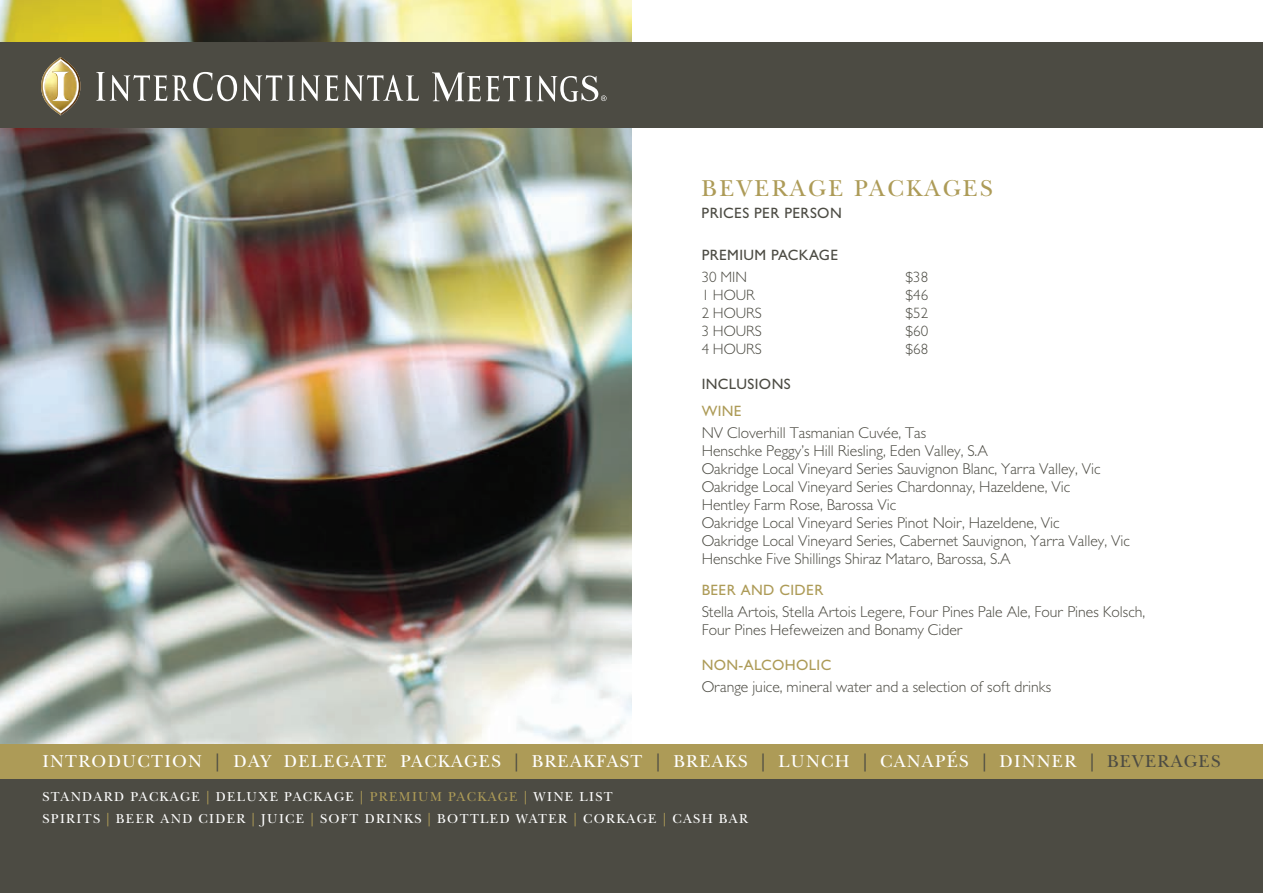
<style>
.page{position:relative;width:1263px;height:893px;background:#fff}
.page>*{position:absolute;margin:0;border:0;box-sizing:border-box;transform-origin:0 0}
.t1{font:24px "New Baskerville";letter-spacing:.1em;color:#ad9b57}
.t2{font:18px "New Baskerville";letter-spacing:.07em;color:#fff}
.t3{font:300 15.75px/18px "Gill Sans MT Pro";color:#4c4b43}
.t4{font:300 15px "Gill Sans MT Pro";color:#4c4b43}
.t5{font:500 15px "Gill Sans MT Pro";letter-spacing:.025em;color:#4c4b43}
.t6{font:500 15px "Gill Sans MT Pro";letter-spacing:.025em;color:#ad9b57}
.t7{font:13.5px/22.5px "New Baskerville";letter-spacing:.1em;color:#fff}
.s1{color:#4c4b43}
.s2{color:#ad9b57}
</style>
<div class="page">
<img style="left:0;top:0;width:632px;height:744px">
<div style="left:0;top:778px;width:1263px;height:115px;background:#4c4b43"></div>
<div style="left:0;top:744px;width:1263px;height:34px;background:#ad9b57"></div>
<div style="left:0;top:43px;width:1263px;height:85px;background:#4c4b43"></div>
<svg style="left:96px;top:72px;width:323px;height:29px"></svg>
<svg style="left:432px;top:72px;width:174px;height:30px"></svg>
<svg style="left:41px;top:57px;width:40px;height:58px"></svg>
<h1 class="t1" style="left:702px;top:174px;width:292px">BEVERAGE PACKAGES</h1>
<p class="t5" style="left:702px;top:204px;width:142px">PRICES PER PERSON</p>
<p class="t5" style="left:702px;top:246px;width:138px">PREMIUM PACKAGE</p>
<p class="t4" style="left:702px;top:268px;width:47px">30 MIN</p>
<p class="t4" style="left:905px;top:268px;width:24px">$38</p>
<p class="t4" style="left:702px;top:286px;width:55px">1 HOUR</p>
<p class="t4" style="left:905px;top:286px;width:24px">$46</p>
<p class="t4" style="left:702px;top:304px;width:62px">2 HOURS</p>
<p class="t4" style="left:905px;top:304px;width:24px">$52</p>
<p class="t4" style="left:702px;top:322px;width:62px">3 HOURS</p>
<p class="t4" style="left:905px;top:322px;width:24px">$60</p>
<p class="t4" style="left:702px;top:340px;width:62px">4 HOURS</p>
<p class="t4" style="left:905px;top:340px;width:24px">$68</p>
<p class="t5" style="left:702px;top:375px;width:90px">INCLUSIONS</p>
<p class="t6" style="left:702px;top:402px;width:42px">WINE</p>
<p class="t3" style="left:702px;top:423px;width:430px">NV Cloverhill Tasmanian Cuvée, Tas<br>Henschke Peggy’s Hill Riesling, Eden Valley, S.A<br>Oakridge Local Vineyard Series Sauvignon Blanc, Yarra Valley, Vic Oakridge Local Vineyard Series Chardonnay, Hazeldene, Vic<br>Hentley Farm Rose, Barossa Vic<br>Oakridge Local Vineyard Series Pinot Noir, Hazeldene, Vic<br>Oakridge Local Vineyard Series, Cabernet Sauvignon, Yarra Valley, Vic Henschke Five Shillings Shiraz Mataro, Barossa, S.A</p>
<p class="t6" style="left:702px;top:581px;width:123px">BEER AND CIDER</p>
<p class="t3" style="left:702px;top:603px;width:445px">Stella Artois, Stella Artois Legere, Four Pines Pale Ale, Four Pines Kolsch,<br>Four Pines Hefeweizen and Bonamy Cider</p>
<p class="t6" style="left:702px;top:656px;width:131px">NON-ALCOHOLIC</p>
<p class="t3" style="left:702px;top:678px;width:351px">Orange juice, mineral water and a selection of soft drinks</p>
<p class="t2" style="left:43px;top:751px;width:1179px">INTRODUCTION <span class="s1">|</span> DAY DELEGATE PACKAGES <span class="s1">|</span> BREAKFAST <span class="s1">|</span> BREAKS <span class="s1">|</span> LUNCH <span class="s1">|</span> CANAPÉS <span class="s1">|</span> DINNER <span class="s1">| BEVERAGES</span></p>
<p class="t7" style="left:43px;top:785px;width:707px">STANDARD PACKAGE <span class="s2">|</span> DELUXE PACKAGE <span class="s2">| PREMIUM PACKAGE |</span> WINE LIST<br>SPIRITS <span class="s2">|</span> BEER AND CIDER <span class="s2">|</span> JUICE <span class="s2">|</span> SOFT DRINKS <span class="s2">|</span> BOTTLED WATER <span class="s2">|</span> CORKAGE <span class="s2">|</span> CASH BAR</p>
</div>
